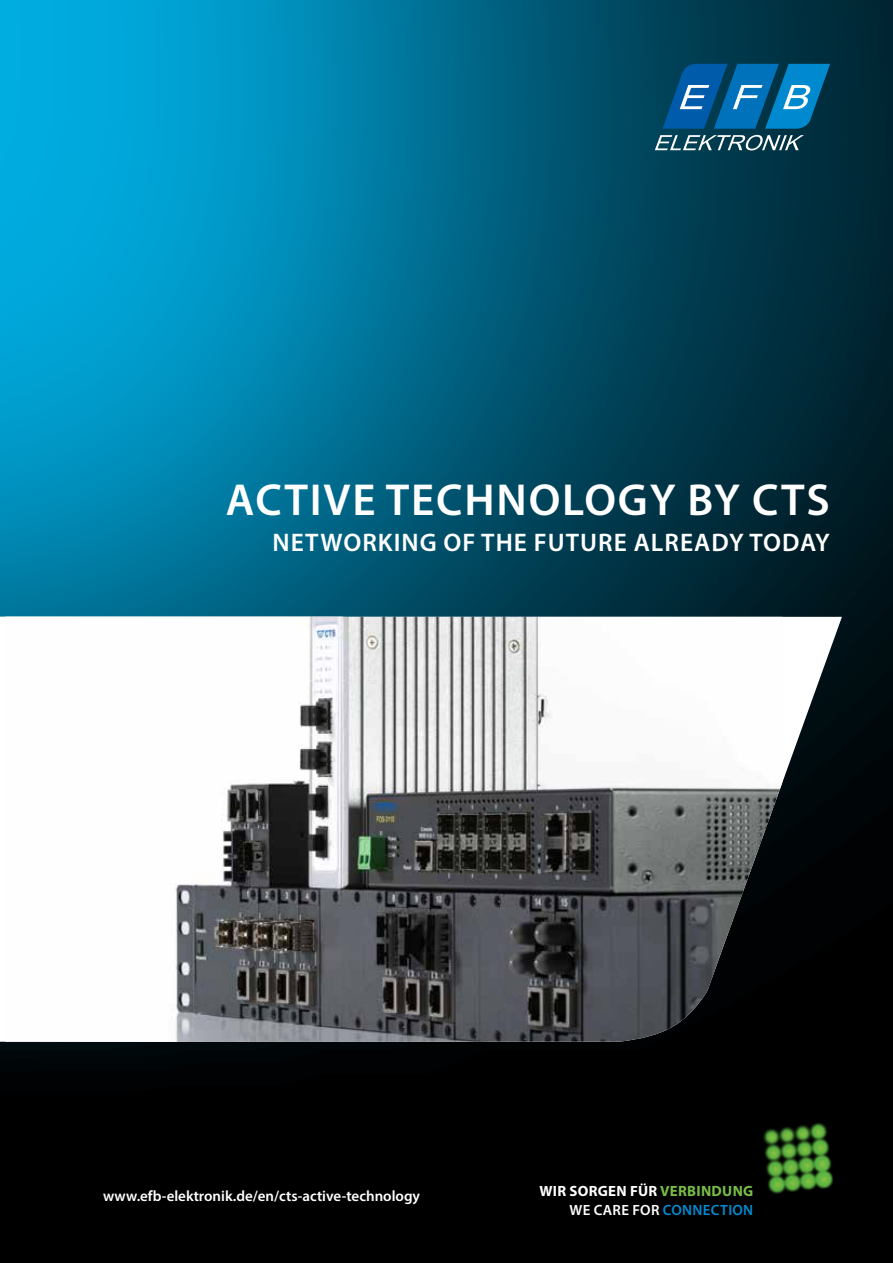
<style>
.page{position:relative;width:893px;height:1263px;background:#fff}
.page>*{position:absolute;margin:0;border:0;box-sizing:border-box;transform-origin:0 0}
.t1{font:600 45px "Myriad Pro";letter-spacing:.04em;color:#fff}
.t2{font:600 25.5px "Myriad Pro";letter-spacing:.04em;color:#fff}
.t3{font:600 15px "Myriad Pro";color:#fff}
.t4{font:700 14.85px/19.5px "Myriad Pro";letter-spacing:.02em;color:#fff;text-align:right}
.s1{color:#77bd46}
.s2{font-weight:600}
.s3{font-weight:600;color:#008bd1}
</style>
<div class="page">
<img style="left:0;top:0;width:893px;height:1263px">
<svg style="left:663px;top:64px;width:167px;height:65px;background:#106ba2"></svg>
<svg style="left:655px;top:135px;width:149px;height:15px"></svg>
<svg style="left:0;top:617px;width:842px;height:425px;fill:#00080b"></svg>
<img style="left:5px;top:617px;width:777px;height:425px">
<h1 class="t1" style="left:226px;top:471px;width:605px">ACTIVE TECHNOLOGY BY CTS</h1>
<h2 class="t2" style="left:272px;top:526px;width:559px">NETWORKING OF THE FUTURE ALREADY TODAY</h2>
<p class="t3" style="left:103px;top:1186px;width:318px">www.efb-elektronik.de/en/cts-active-technology</p>
<p class="t4" style="left:539px;top:1180px;width:216px">WIR SORGEN FÜR <span class="s1">VERBINDUNG<br></span><span class="s2">WE CARE FOR</span> <span class="s3">CONNECTION</span></p>
</div>
